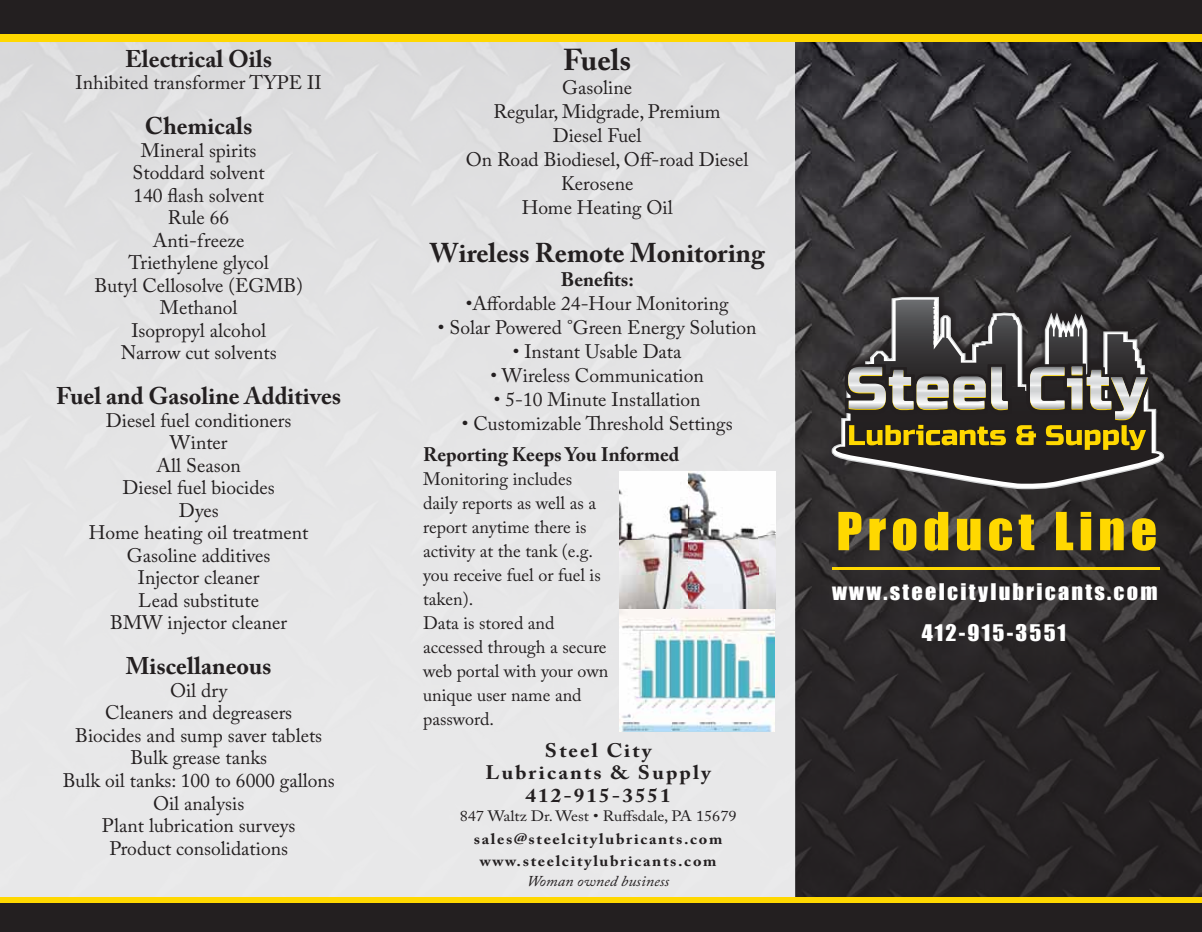
<style>
.page{position:relative;width:1202px;height:932px;background:#fff}
.page>*{position:absolute;margin:0;border:0;box-sizing:border-box;transform-origin:0 0}
.t1{font:48.45px "Impact";letter-spacing:.1em;color:#ffd800;scale:1.07 1}
.t2{font:700 30px "Adobe Caslon Pro";color:#231f20}
.t3{font:700 27px "Adobe Caslon Pro";color:#231f20}
.t4{font:700 24px "Adobe Caslon Pro";color:#231f20}
.t5{font:21px/40.5px "Impact";letter-spacing:.1em;color:#fff;text-align:center;scale:1.06 1}
.t6{font:19.5px/22.5px "Adobe Caslon Pro";color:#231f20;text-align:center}
.t7{font:700 19.5px/22.5px "Adobe Caslon Pro";letter-spacing:.1em;color:#231f20;text-align:center;scale:1.08 1}
.t8{font:700 19.5px "Adobe Caslon Pro";color:#231f20}
.t9{font:700 19.5px "Adobe Caslon Pro";letter-spacing:.1em;color:#231f20}
.t10{font:18px/24px "Adobe Caslon Pro";color:#231f20}
.t11{font:700 15px/22.5px "Adobe Caslon Pro";letter-spacing:.1em;color:#231f20;text-align:center;scale:1.08 1}
.t12{font:15px "Adobe Caslon Pro";color:#231f20;scale:1.08 1}
.t13{font:italic 15px "Adobe Caslon Pro";color:#231f20;scale:1.08 1}
</style>
<div class="page">
<img style="left:794px;top:41px;width:407px;height:856px">
<div style="left:0;top:0;width:794px;height:932px;background:#e9e9ea"></div>
<div style="left:0;top:903px;width:1202px;height:29px;background:#231f20"></div>
<div style="left:0;top:897px;width:1202px;height:6px;background:#ffd800"></div>
<div style="left:0;top:0;width:1202px;height:34px;background:#231f20"></div>
<div style="left:0;top:34px;width:1202px;height:7px;background:#ffd800"></div>
<svg style="left:831px;top:287px;width:335px;height:201px;background:#353335"></svg>
<svg style="left:832px;top:294px;width:335px;height:198px;background:#312e2f"></svg>
<svg style="left:834px;top:296px;width:330px;height:193px;background:#4f4d4e"></svg>
<svg style="left:822px;top:299px;width:355px;height:184px;background:#494748"></svg>
<svg style="left:839px;top:359px;width:318px;height:103px;background:#665f4a"></svg>
<hr style="left:832px;top:566px;width:327px;height:3px;background:#ffd800">
<img style="left:619px;top:472px;width:156px;height:259px">
<p class="t4" style="left:125px;top:44px;width:148px">Electrical Oils</p>
<p class="t6" style="left:76px;top:71px;width:248px">Inhibited transformer TYPE II</p>
<p class="t4" style="left:145px;top:112px;width:109px">Chemicals</p>
<p class="t6" style="left:94px;top:139px;width:210px">Mineral spirits<br>Stoddard solvent<br>140 flash solvent<br>Rule 66<br>Anti-freeze<br>Triethylene glycol<br>Butyl Cellosolve (EGMB)<br>Methanol<br>Isopropyl alcohol<br>Narrow cut solvents</p>
<p class="t4" style="left:56px;top:382px;width:286px">Fuel and Gasoline Additives</p>
<p class="t6" style="left:89px;top:409px;width:221px">Diesel fuel conditioners<br>Winter<br>All Season<br>Diesel fuel biocides<br>Dyes<br>Home heating oil treatment<br>Gasoline additives<br>Injector cleaner<br>Lead substitute<br>BMW injector cleaner</p>
<p class="t4" style="left:126px;top:652px;width:147px">Miscellaneous</p>
<p class="t6" style="left:63px;top:679px;width:273px">Oil dry<br>Cleaners and degreasers<br>Biocides and sump saver tablets<br>Bulk grease tanks<br>Bulk oil tanks: 100 to 6000 gallons<br>Oil analysis<br>Plant lubrication surveys<br>Product consolidations</p>
<h2 class="t2" style="left:563px;top:42px;width:70px">Fuels</h2>
<p class="t6" style="left:562px;top:76px;width:71px">Gasoline</p>
<p class="t6" style="left:493px;top:100px;width:229px">Regular, Midgrade, Premium</p>
<p class="t6" style="left:553px;top:124px;width:90px">Diesel Fuel</p>
<p class="t6" style="left:466px;top:148px;width:284px">On Road Biodiesel, Off-road Diesel</p>
<p class="t6" style="left:561px;top:172px;width:74px">Kerosene</p>
<p class="t6" style="left:521px;top:196px;width:152px">Home Heating Oil</p>
<h3 class="t3" style="left:429px;top:236px;width:336px">Wireless Remote Monitoring</h3>
<p class="t9" style="left:561px;top:267px;width:75px">Benefits:</p>
<p class="t6" style="left:466px;top:292px;width:264px">•Affordable 24-Hour Monitoring</p>
<p class="t6" style="left:438px;top:316px;width:320px">• Solar Powered °Green Energy Solution</p>
<p class="t6" style="left:513px;top:340px;width:170px">• Instant Usable Data</p>
<p class="t6" style="left:490px;top:364px;width:215px">• Wireless Communication</p>
<p class="t6" style="left:494px;top:388px;width:208px">• 5-10 Minute Installation</p>
<p class="t6" style="left:462px;top:412px;width:272px">• Customizable Threshold Settings</p>
<p class="t8" style="left:423px;top:443px;width:258px">Reporting Keeps You Informed</p>
<p class="t10" style="left:423px;top:467px;width:187px">Monitoring includes daily reports as well as a report anytime there is activity at the tank (e.g. you receive fuel or fuel is taken).<br>Data is stored and accessed through a secure web portal with your own unique user name and password.</p>
<p class="t7" style="left:485px;top:738px;width:210px">Steel City<br>Lubricants &amp; Supply<br>412-915-3551</p>
<p class="t12" style="left:460px;top:807px;width:258px">847 Waltz Dr. West • Ruffsdale, PA 15679</p>
<p class="t11" style="left:474px;top:827px;width:231px">sales@steelcitylubricants.com www.steelcitylubricants.com</p>
<p class="t13" style="left:527px;top:871px;width:133px">Woman owned business</p>
<h1 class="t1" style="left:836px;top:501px;width:301px">Product Line</h1>
<p class="t5" style="left:832px;top:571px;width:308px">www.steelcitylubricants.com<br>412-915-3551</p>
</div>
